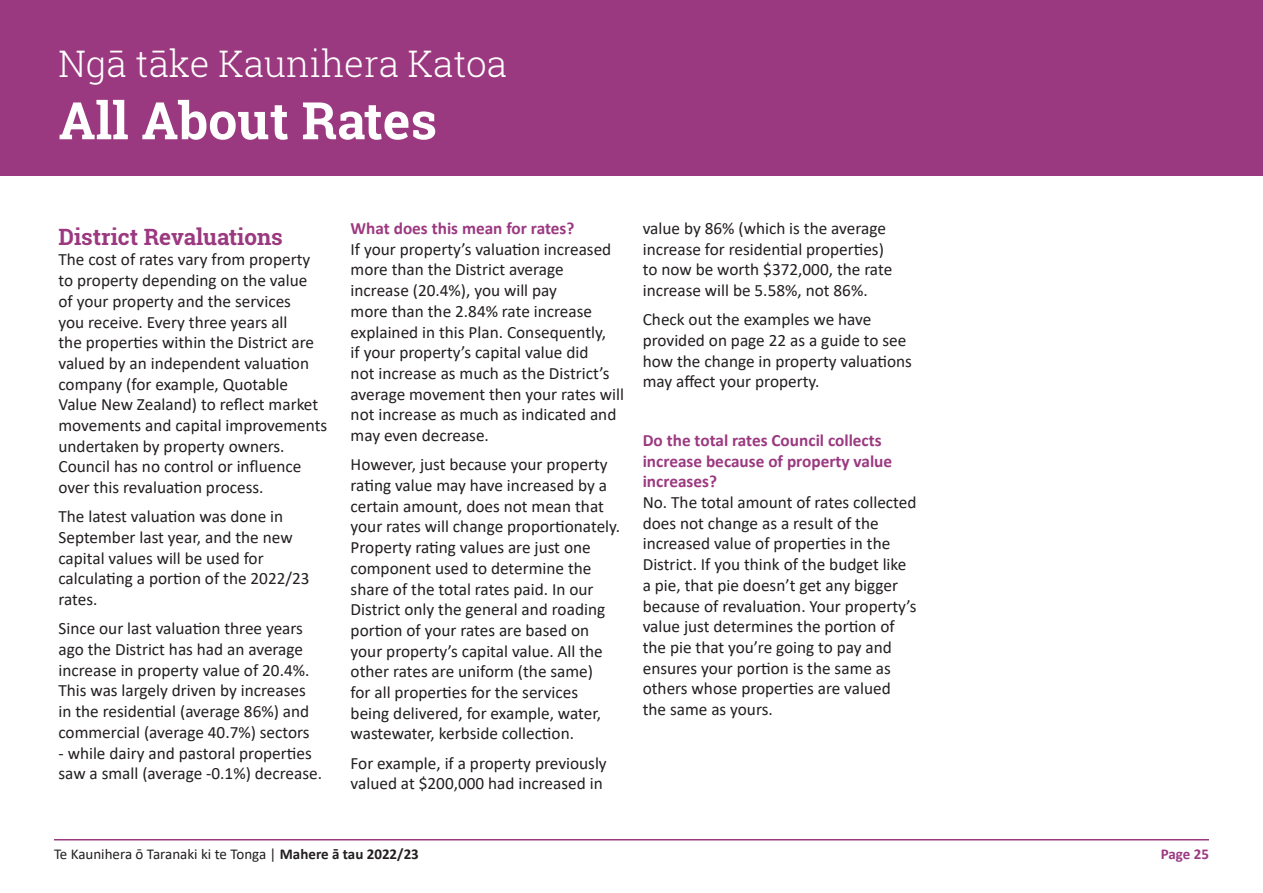
<style>
.page{position:relative;width:1263px;height:893px;background:#fff}
.page>*{position:absolute;margin:0;border:0;box-sizing:border-box;transform-origin:0 0}
.t1{font:700 51.75px "Roboto Slab";color:#fff}
.t2{font:300 36.6px "Roboto Slab";color:#fff}
.Body_Text{font:700 22.5px "Roboto Slab";color:#9b3980}
.t3{font:17.25px/20.7px "Calibri";color:#231f20}
.Body_Text-2{font:700 17.25px/20.7px "Calibri";color:#9b3980}
.t4{font:15px "Calibri";color:#231f20}
.t5{font:700 15px "Calibri";letter-spacing:-.005em;color:#9b3980}
.s1{font-weight:700}
</style>
<div class="page">
<div style="left:0;top:0;width:1263px;height:175px;background:#9b3980"></div>
<hr style="left:54px;top:839px;width:1155px;height:1px;background:#9b3980">
<p class="t2" style="left:58px;top:39px;width:450px">Ngā tāke Kaunihera Katoa</p>
<p class="t1" style="left:58px;top:85px;width:380px">All About Rates</p>
<p class="Body_Text" style="left:58px;top:221px;width:226px">District Revaluations</p>
<p class="t3" style="left:58px;top:249px;width:270px">The cost of rates vary from property to property depending on the value<br>of your property and the services<br>you receive. Every three years all<br>the properties within the District are valued by an independent valuation company (for example, Quotable Value New Zealand) to reflect market movements and capital improvements undertaken by property owners.<br>Council has no control or influence over this revaluation process.</p>
<p class="t3" style="left:58px;top:506px;width:253px">The latest valuation was done in<br>September last year, and the new capital values will be used for calculating a portion of the 2022/23 rates.</p>
<p class="t3" style="left:58px;top:618px;width:253px">Since our last valuation three years ago the District has had an average increase in property value of 20.4%.<br>This was largely driven by increases in the residential (average 86%) and commercial (average 40.7%) sectors</p>
<p class="t3" style="left:58px;top:742px;width:265px">- while dairy and pastoral properties saw a small (average -0.1%) decrease.</p>
<p class="Body_Text-2" style="left:351px;top:218px;width:225px">What does this mean for rates?</p>
<p class="t3" style="left:351px;top:238px;width:275px">If your property’s valuation increased more than the District average increase (20.4%), you will pay<br>more than the 2.84% rate increase explained in this Plan. Consequently,<br>if your property’s capital value did<br>not increase as much as the District’s average movement then your rates will not increase as much as indicated and may even decrease.</p>
<p class="t3" style="left:351px;top:454px;width:271px">However, just because your property rating value may have increased by a certain amount, does not mean that your rates will change proportionately.<br>Property rating values are just one component used to determine the share of the total rates paid. In our District only the general and roading portion of your rates are based on your property’s capital value. All the other rates are uniform (the same)<br>for all properties for the services being delivered, for example, water, wastewater, kerbside collection.</p>
<p class="t3" style="left:351px;top:752px;width:258px">For example, if a property previously valued at $200,000 had increased in</p>
<p class="t3" style="left:643px;top:218px;width:251px">value by 86% (which is the average increase for residential properties) to now be worth $372,000, the rate increase will be 5.58%, not 86%.</p>
<p class="t3" style="left:643px;top:309px;width:271px">Check out the examples we have provided on page 22 as a guide to see how the change in property valuations may affect your property.</p>
<p class="Body_Text-2" style="left:643px;top:430px;width:251px">Do the total rates Council collects increase because of property value increases?</p>
<p class="t3" style="left:643px;top:491px;width:275px">No. The total amount of rates collected does not change as a result of the increased value of properties in the District. If you think of the budget like a pie, that pie doesn’t get any bigger because of revaluation. Your property’s value just determines the portion of the pie that you’re going to pay and ensures your portion is the same as others whose properties are valued the same as yours.</p>
<p class="t4" style="left:54px;top:844px;width:366px">Te Kaunihera ō Taranaki ki te Tonga | <span class="s1">Mahere ā tau 2022/23</span></p>
<p class="t5" style="left:1161px;top:844px;width:50px">Page 25</p>
</div>
